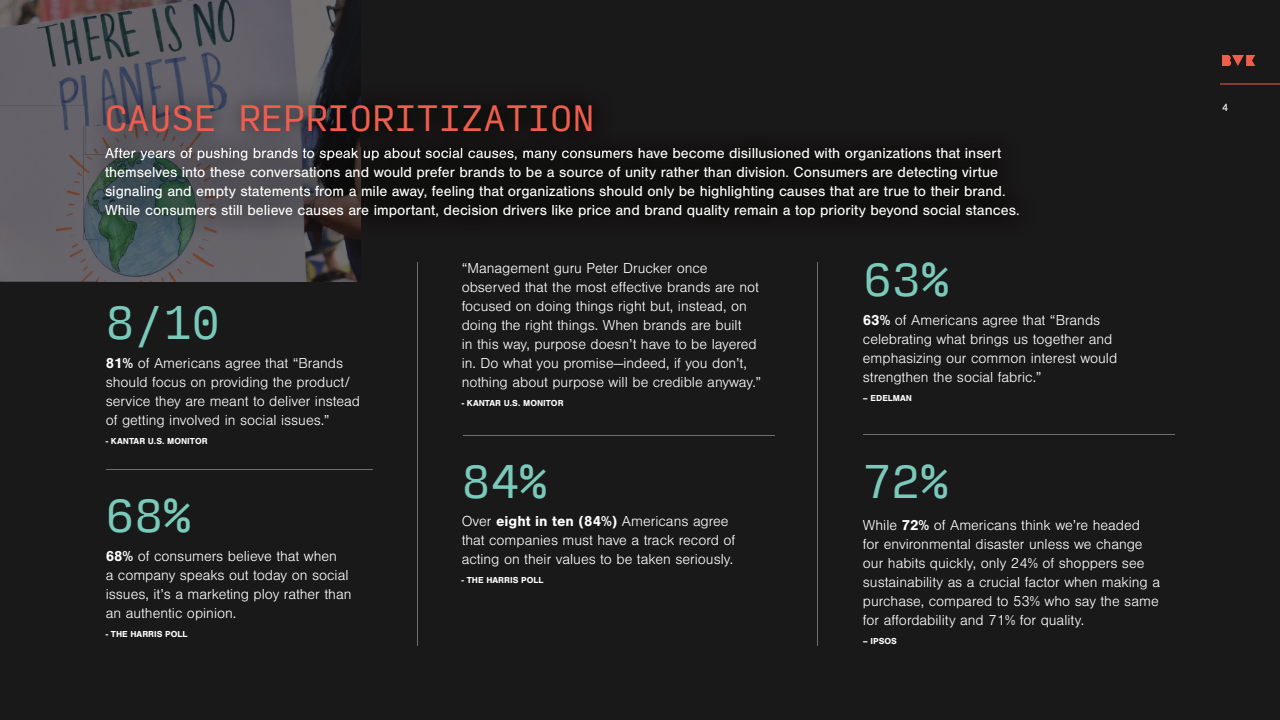
<style>
.page{position:relative;width:1280px;height:720px;background:#1a1919}
.page>*{position:absolute;margin:0;border:0;box-sizing:border-box;transform-origin:0 0}
.t1{font:45px "Input Mono";color:#79caba}
.t2{font:35px "Input Mono";color:#f15d4d}
.t3{font:300 15px/19px "Nimbus San";color:#fff}
.t4{font:15px/19px "Nimbus San";color:#fff}
.t5{font:11px "Nimbus San";color:#fff}
.t6{font:700 9px "Nimbus San";color:#fff}
.s1{font-weight:700}
</style>
<div class="page">
<img style="left:0;top:0;width:229px;height:105px">
<img style="left:229px;top:0;width:116px;height:83px">
<div style="left:0;top:105px;width:98px;height:177px;background:#656269"></div>
<img style="left:98px;top:240px;width:260px;height:42px">
<img style="left:118px;top:160px;width:493px;height:80px">
<img style="left:84px;top:126px;width:34px;height:114px">
<img style="left:105px;top:148px;width:896px;height:12px">
<img style="left:85px;top:83px;width:531px;height:72px">
<img style="left:105px;top:148px;width:511px;height:7px">
<hr style="left:106px;top:470px;width:266px;height:1px;background:#726e6e">
<hr style="left:417px;top:262px;width:1px;height:384px;background:#726e6e">
<hr style="left:818px;top:262px;width:1px;height:384px;background:#726e6e">
<hr style="left:463px;top:435px;width:311px;height:1px;background:#726e6e">
<hr style="left:863px;top:434px;width:312px;height:1px;background:#726e6e">
<hr style="left:1220px;top:84px;width:60px;height:1px;background:#f15e4d">
<svg style="left:1222px;top:55px;width:33px;height:11px"></svg>
<h2 class="t2" style="left:105px;top:86px;width:491px">CAUSE REPRIORITIZATION</h2>
<p class="t4" style="left:105px;top:144px;width:916px">After years of pushing brands to speak up about social causes, many consumers have become disillusioned with organizations that insert themselves into these conversations and would prefer brands to be a source of unity rather than division. Consumers are detecting virtue signaling and empty statements from a mile away, feeling that organizations should only be highlighting causes that are true to their brand.<br>While consumers still believe causes are important, decision drivers like price and brand quality remain a top priority beyond social stances.</p>
<h1 class="t1" style="left:106px;top:282px;width:116px">8/10</h1>
<p class="t3" style="left:106px;top:354px;width:256px"><span class="s1">81%</span> of Americans agree that “Brands should focus on providing the product/ service they are meant to deliver instead of getting involved in social issues.”</p>
<p class="t6" style="left:106px;top:435px;width:103px">- KANTAR U.S. MONITOR</p>
<h1 class="t1" style="left:106px;top:475px;width:87px">68%</h1>
<p class="t3" style="left:106px;top:547px;width:247px"><span class="s1">68%</span> of consumers believe that when<br>a company speaks out today on social issues, it’s a marketing ploy rather than an authentic opinion.</p>
<p class="t6" style="left:106px;top:629px;width:83px">- THE HARRIS POLL</p>
<p class="t3" style="left:462px;top:259px;width:301px">“Management guru Peter Drucker once observed that the most effective brands are not focused on doing things right but, instead, on doing the right things. When brands are built<br>in this way, purpose doesn’t have to be layered in. Do what you promise—indeed, if you don’t, nothing about purpose will be credible anyway.”</p>
<p class="t6" style="left:462px;top:398px;width:103px">- KANTAR U.S. MONITOR</p>
<h1 class="t1" style="left:462px;top:441px;width:87px">84%</h1>
<p class="t3" style="left:462px;top:512px;width:275px">Over <span class="s1">eight in ten (84%)</span> Americans agree that companies must have a track record of acting on their values to be taken seriously.</p>
<p class="t6" style="left:462px;top:575px;width:83px">- THE HARRIS POLL</p>
<h1 class="t1" style="left:864px;top:239px;width:87px">63%</h1>
<p class="t3" style="left:863px;top:310px;width:256px"><span class="s1">63%</span> of Americans agree that “Brands celebrating what brings us together and emphasizing our common interest would strengthen the social fabric.”</p>
<p class="t6" style="left:863px;top:392px;width:51px">– EDELMAN</p>
<h1 class="t1" style="left:863px;top:441px;width:87px">72%</h1>
<p class="t3" style="left:863px;top:516px;width:299px">While <span class="s1">72%</span> of Americans think we’re headed for environmental disaster unless we change our habits quickly, only 24% of shoppers see sustainability as a crucial factor when making a purchase, compared to 53% who say the same for affordability and 71% for quality.</p>
<p class="t6" style="left:863px;top:636px;width:36px">– IPSOS</p>
<p class="t5" style="left:1222px;top:101px;width:8px">4</p>
</div>
